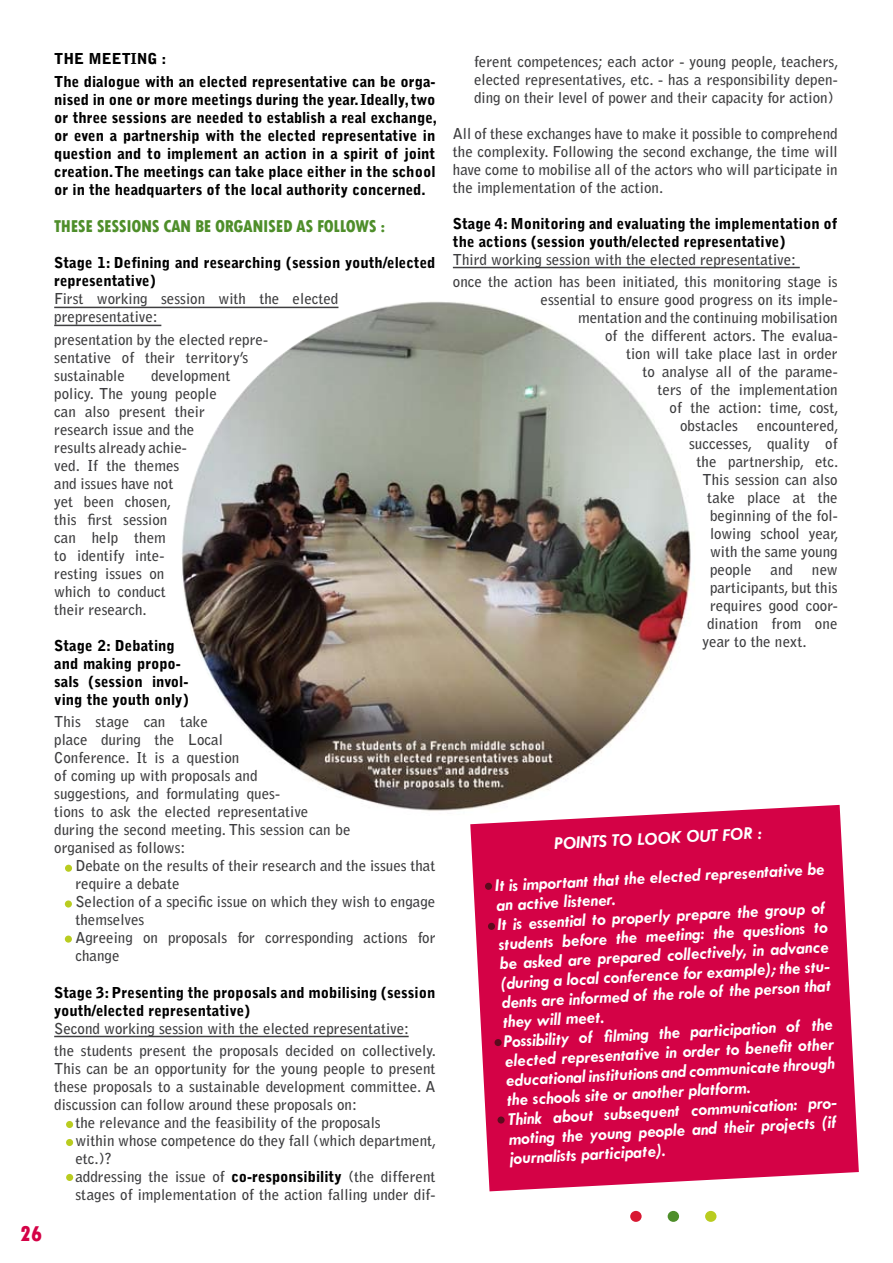
<style>
.page{position:relative;width:893px;height:1263px;background:#fff}
.page>*{position:absolute;margin:0;border:0;box-sizing:border-box;transform-origin:0 0}
.t1{font:800 condensed 22.5px "Tw Cen";color:#d40246}
.t2{font:italic 700 18px/19.5px "Tw Cen";color:#feffff;text-align:center}
.t3{font:800 condensed 18px "Tw Cen";letter-spacing:-.02em;color:#4e8e2a}
.t4{font:700 15px/18px "Bell Gothic Std";color:#3e3e40}
.t5{font:900 15px/18px "Bell Gothic Std";color:#000}
.s1{font-weight:900;color:#000}
</style>
<div class="page">
<svg style="left:470px;top:805px;width:389px;height:386px;background:#d71654"></svg>
<div style="left:485px;top:883px;width:7px;height:7px;background:#5b0b1d;border-radius:50%"></div>
<div style="left:488px;top:923px;width:7px;height:7px;background:#5b0b1d;border-radius:50%"></div>
<div style="left:494px;top:1039px;width:8px;height:7px;background:#5b0b1d;border-radius:50%"></div>
<div style="left:497px;top:1116px;width:8px;height:8px;background:#5b0b1d;border-radius:50%"></div>
<hr style="left:54px;top:307px;width:284px;height:1px;background:#3e3e40">
<hr style="left:54px;top:325px;width:107px;height:1px;background:#3e3e40">
<hr style="left:54px;top:1036px;width:355px;height:1px;background:#3e3e40">
<hr style="left:453px;top:267px;width:347px;height:1px;background:#3e3e40">
<img style="left:181px;top:301px;width:514px;height:514px">
<div style="left:65px;top:935px;width:7px;height:8px;background:#b9cc20;border-radius:50%"></div>
<div style="left:65px;top:900px;width:7px;height:8px;background:#b9cc20;border-radius:50%"></div>
<div style="left:65px;top:864px;width:7px;height:8px;background:#b9cc20;border-radius:50%"></div>
<div style="left:66px;top:1139px;width:7px;height:7px;background:#b9cc20;border-radius:50%"></div>
<div style="left:66px;top:1121px;width:7px;height:7px;background:#b9cc20;border-radius:50%"></div>
<div style="left:66px;top:1174px;width:7px;height:7px;background:#b9cc20;border-radius:50%"></div>
<div style="left:630px;top:1211px;width:12px;height:11px;background:#d81832;border-radius:50%"></div>
<div style="left:705px;top:1211px;width:11px;height:11px;background:#b9cc20;border-radius:50%"></div>
<div style="left:668px;top:1211px;width:11px;height:11px;background:#4e8e2a;border-radius:50%"></div>
<h1 class="t1" style="left:20px;top:1221px;width:24px">26</h1>
<p class="t5" style="left:54px;top:48px;width:383px;line-height:22.5px">THE MEETING :<br>The dialogue with an elected representative can be orga-</p>
<p class="t5" style="left:54px;top:91px;width:384px;text-align:justify">nised in one or more meetings during the year. Ideally, two or three sessions are needed to establish a real exchange, or even a partnership with the elected representative in question and to implement an action in a spirit of joint creation. The meetings can take place either in the school or in the headquarters of the local authority concerned.</p>
<p class="t3" style="left:54px;top:216px;width:332px">THESE SESSIONS CAN BE ORGANISED AS FOLLOWS :</p>
<p class="t5" style="left:54px;top:254px;width:383px">Stage 1: Defining and researching (session youth/elected representative)</p>
<p class="t4" style="left:54px;top:290px;width:286px">First working session with the elected prepresentative:</p>
<p class="t4" style="left:54px;top:331px;width:215px">presentation by the elected repre&shy;sentative of their territory’s sustainable</p>
<p class="t4" style="left:54px;top:367px;width:178px;text-indent:97px">development policy. The young people can also present their research issue and the results already achie-<br>ved. If the themes<br>and issues have not<br>yet been chosen,<br>this first session<br>can help them<br>to identify inte-<br>resting issues on<br>which to conduct<br>their research.</p>
<p class="t5" style="left:54px;top:637px;width:136px">Stage 2: Debating and making propo&shy;sals (session invol&shy;ving the youth only)</p>
<p class="t4" style="left:54px;top:713px;width:298px">This stage can take<br>place during the Local<br>Conference. It is a question<br>of coming up with proposals and<br>suggestions, and formulating ques-<br>tions to ask the elected representative during the second meeting. This session can be organised as follows:</p>
<p class="t4" style="left:75px;top:857px;width:362px">Debate on the results of their research and the issues that require a debate<br>Selection of a specific issue on which they wish to engage themselves<br>Agreeing on proposals for corresponding actions for change</p>
<p class="t5" style="left:54px;top:983px;width:383px">Stage 3: Presenting the proposals and mobilising (session youth/elected representative)</p>
<p class="t4" style="left:54px;top:1017px;width:383px;line-height:22.5px">Second working session with the elected representative:<br>the students present the proposals decided on collectively.</p>
<p class="t4" style="left:54px;top:1060px;width:383px">This can be an opportunity for the young people to present</p>
<p class="t4" style="left:54px;top:1078px;width:383px">these proposals to a sustainable development committee. A</p>
<p class="t4" style="left:54px;top:1096px;width:304px">discussion can follow around these proposals on:</p>
<p class="t4" style="left:75px;top:1114px;width:307px">the relevance and the feasibility of the proposals</p>
<p class="t4" style="left:75px;top:1132px;width:362px">within whose competence do they fall (which department,</p>
<p class="t4" style="left:75px;top:1150px;width:38px">etc.)?</p>
<p class="t4" style="left:75px;top:1168px;width:362px">addressing the issue of <span class="s1">co-responsibility</span> (the different</p>
<p class="t4" style="left:75px;top:1186px;width:362px">stages of implementation of the action falling under dif-</p>
<p class="t4" style="left:474px;top:52px;width:366px;text-align:justify">ferent competences; each actor - young people, teachers, elected representatives, etc. - has a responsibility depen&shy;ding on their level of power and their capacity for action)</p>
<p class="t4" style="left:453px;top:124px;width:386px;text-align:justify">All of these exchanges have to make it possible to comprehend the complexity. Following the second exchange, the time will have come to mobilise all of the actors who will participate in the implementation of the action.</p>
<p class="t5" style="left:453px;top:214px;width:386px">Stage 4: Monitoring and evaluating the implementation of the actions (session youth/elected representative)</p>
<p class="t4" style="left:453px;top:248px;width:386px;line-height:22.5px">Third working session with the elected representative:<br>once the action has been initiated, this monitoring stage is</p>
<p class="t4" style="left:541px;top:291px;width:299px">essential to ensure good progress on its imple-</p>
<p class="t4" style="left:578px;top:309px;width:261px">mentation and the continuing mobilisation</p>
<p class="t4" style="left:605px;top:327px;width:234px">of the different actors. The evalua-</p>
<p class="t4" style="left:626px;top:345px;width:213px">tion will take place last in order</p>
<p class="t4" style="left:643px;top:363px;width:197px">to analyse all of the parame-</p>
<p class="t4" style="left:658px;top:381px;width:182px">ters of the implementation</p>
<p class="t4" style="left:670px;top:399px;width:170px">of the action: time, cost,</p>
<p class="t4" style="left:680px;top:417px;width:59px">obstacles</p>
<p class="t4" style="left:757px;top:417px;width:83px">encountered,</p>
<p class="t4" style="left:689px;top:435px;width:150px">successes, quality of</p>
<p class="t4" style="left:697px;top:453px;width:143px">the partnership, etc.</p>
<p class="t4" style="left:703px;top:471px;width:137px">This session can also</p>
<p class="t4" style="left:707px;top:489px;width:132px">take place at the</p>
<p class="t4" style="left:710px;top:507px;width:129px">beginning of the fol-</p>
<p class="t4" style="left:710px;top:525px;width:130px">lowing school year,</p>
<p class="t4" style="left:710px;top:543px;width:129px">with the same young</p>
<p class="t4" style="left:710px;top:561px;width:43px">people</p>
<p class="t4" style="left:771px;top:561px;width:24px">and</p>
<p class="t4" style="left:812px;top:561px;width:27px">new</p>
<p class="t4" style="left:710px;top:579px;width:129px">participants, but this</p>
<p class="t4" style="left:710px;top:597px;width:129px">requires good coor-</p>
<p class="t4" style="left:707px;top:615px;width:132px">dination from one</p>
<p class="t4" style="left:703px;top:633px;width:105px">year to the next.</p>
<p class="t2" style="left:493px;top:827px;width:331px;line-height:39px;rotate:-3deg">POINTS TO LOOK OUT FOR :<br>It is important that the elected representative be</p>
<p class="t2" style="left:496px;top:895px;width:334px;text-align:left;rotate:-3deg">an active listener.<br>It is essential to properly prepare the group of students before the meeting: the questions to be asked are prepared collectively, in advance (during a local conference for example); the stu&shy;dents are informed of the role of the person that they will meet.<br>Possibility of fi lming the participation of the elected representative in order to benefi t other educational institutions and communicate through the schools site or another platform.<br>Think about subsequent communication: pro&shy;moting the young people and their projects (if journalists participate).</p>
</div>
